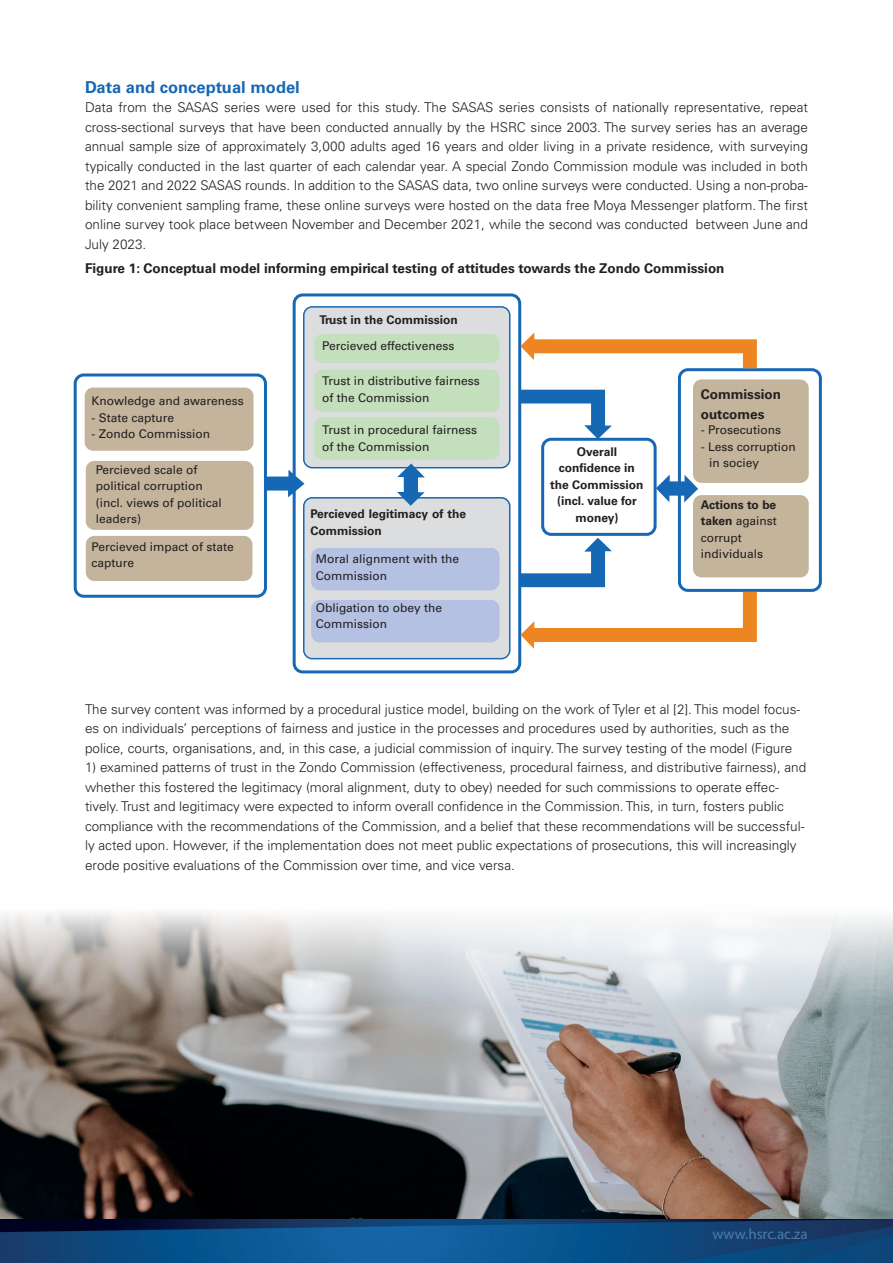
<style>
.page{position:relative;width:893px;height:1263px;background:#fff}
.page>*{position:absolute;margin:0;border:0;box-sizing:border-box;transform-origin:0 0}
.t1{font:700 16.5px "Univers LT Std";color:#1768b4}
.t2{font:15px "Myriad Pro";color:#4c7ca7}
.t3{font:300 13.5px/19.5px "Univers LT Std";color:#231f20}
.t4{font:700 13.5px/19.5px "Univers LT Std";color:#231f20}
.t5{font:12px/16.5px "Univers LT Std";color:#231f20}
.t6{font:700 12px/16.5px "Univers LT Std";color:#231f20}
.s1{font-weight:700}
</style>
<div class="page">
<img style="left:0;top:1218px;width:892px;height:45px">
<img style="left:0;top:912px;width:893px;height:306px">
<div style="left:74px;top:373px;width:193px;height:225px;border:3px solid #1768b4;border-radius:9px"></div>
<div style="left:304px;top:498px;width:206px;height:161px;background:#dcdddf;border-radius:9px"></div>
<div style="left:303px;top:497px;width:207px;height:162px;border:2px solid #1768b4;border-radius:9px"></div>
<div style="left:304px;top:307px;width:206px;height:161px;background:#dcdddf;border-radius:9px"></div>
<div style="left:303px;top:306px;width:207px;height:162px;border:2px solid #1768b4;border-radius:9px"></div>
<div style="left:678px;top:368px;width:144px;height:224px;border:3px solid #1768b4;border-radius:9px"></div>
<div style="left:541px;top:438px;width:116px;height:98px;border:3px solid #1768b4;border-radius:9px"></div>
<div style="left:85px;top:388px;width:169px;height:63px;background:#c3b49b;border-radius:9px"></div>
<div style="left:693px;top:379px;width:116px;height:104px;background:#c3b49b;border-radius:9px"></div>
<div style="left:693px;top:495px;width:116px;height:82px;background:#c3b49b;border-radius:9px"></div>
<div style="left:86px;top:461px;width:168px;height:69px;background:#c3b49b;border-radius:9px"></div>
<div style="left:311px;top:548px;width:189px;height:42px;background:#b5c1e2;border-radius:9px"></div>
<div style="left:314px;top:417px;width:186px;height:43px;background:#c4dfbb;border-radius:9px"></div>
<div style="left:314px;top:370px;width:186px;height:42px;background:#c4dfbb;border-radius:9px"></div>
<div style="left:314px;top:334px;width:186px;height:29px;background:#c4dfbb;border-radius:9px"></div>
<div style="left:311px;top:600px;width:189px;height:42px;background:#b5c1e2;border-radius:9px"></div>
<div style="left:86px;top:536px;width:166px;height:45px;background:#c3b49b;border-radius:9px"></div>
<div style="left:293px;top:293px;width:228px;height:380px;border:3px solid #1768b4;border-radius:9px"></div>
<svg style="left:265px;top:470px;width:39px;height:27px"></svg>
<svg style="left:397px;top:463px;width:28px;height:43px"></svg>
<svg style="left:656px;top:475px;width:42px;height:27px"></svg>
<svg style="left:520px;top:390px;width:92px;height:49px"></svg>
<svg style="left:520px;top:332px;width:237px;height:36px"></svg>
<svg style="left:520px;top:538px;width:237px;height:111px"></svg>
<p class="t1" style="left:85px;top:77px;width:216px">Data and conceptual model</p>
<p class="t3" style="left:85px;top:98px;width:724px;text-align:justify">Data from the SASAS series were used for this study. The SASAS series consists of nationally representative, repeat cross-sectional surveys that have been conducted annually by the HSRC since 2003. The survey series has an average annual sample size of approximately 3,000 adults aged 16 years and older living in a private residence, with surveying typically conducted in the last quarter of each calendar year. A special Zondo Commission module was included in both the 2021 and 2022 SASAS rounds. In addition to the SASAS data, two online surveys were conducted. Using a non-proba&shy;bility convenient sampling frame, these online surveys were hosted on the data free Moya Messenger platform. The first online survey took place between November and December 2021, while the second was conducted between June and July 2023.</p>
<p class="t4" style="left:85px;top:258px;width:641px">Figure 1: Conceptual model informing empirical testing of attitudes towards the Zondo Commission</p>
<p class="t5" style="left:91px;top:393px;width:154px">Knowledge and awareness</p>
<p class="t5" style="left:91px;top:409px;width:84px">- State capture</p>
<p class="t5" style="left:91px;top:426px;width:120px">- Zondo Commission</p>
<p class="t5" style="left:96px;top:461px;width:128px">Percieved scale of political corruption (incl. views of political leaders)</p>
<p class="t5" style="left:91px;top:538px;width:144px">Percieved impact of state capture</p>
<p class="t6" style="left:319px;top:312px;width:140px">Trust in the Commission</p>
<p class="t5" style="left:322px;top:337px;width:134px">Percieved effectiveness</p>
<p class="t5" style="left:322px;top:373px;width:159px">Trust in distributive fairness of the Commission</p>
<p class="t5" style="left:322px;top:422px;width:156px">Trust in procedural fairness of the Commission</p>
<p class="t6" style="left:310px;top:506px;width:157px">Percieved legitimacy of the<br>Commission</p>
<p class="t5" style="left:316px;top:551px;width:145px">Moral alignment with the<br>Commission</p>
<p class="t5" style="left:316px;top:599px;width:128px">Obligation to obey the<br>Commission</p>
<p class="t6" style="left:550px;top:443px;width:95px;text-align:center">Overall confidence in the Commission (incl. value for money)</p>
<p class="t4" style="left:701px;top:385px;width:82px">Commission outcomes</p>
<p class="t5" style="left:701px;top:422px;width:82px">- Prosecutions</p>
<p class="t5" style="left:709px;top:438px;width:88px;text-indent:-9px">- Less corruption in sociey</p>
<p class="t5" style="left:701px;top:496px;width:78px"><span class="s1">Actions to be taken</span> against corrupt individuals</p>
<p class="t3" style="left:85px;top:699px;width:717px">The survey content was informed by a procedural justice model, building on the work of Tyler et al [2]. This model focus&shy;es on individuals’ perceptions of fairness and justice in the processes and procedures used by authorities, such as the police, courts, organisations, and, in this case, a judicial commission of inquiry. The survey testing of the model (Figure</p>
<p class="t3" style="left:85px;top:758px;width:723px">1) examined patterns of trust in the Zondo Commission (effectiveness, procedural fairness, and distributive fairness), and whether this fostered the legitimacy (moral alignment, duty to obey) needed for such commissions to operate effec&shy;tively. Trust and legitimacy were expected to inform overall confidence in the Commission. This, in turn, fosters public compliance with the recommendations of the Commission, and a belief that these recommendations will be successful&shy;ly acted upon. However, if the implementation does not meet public expectations of prosecutions, this will increasingly erode positive evaluations of the Commission over time, and vice versa.</p>
<p class="t2" style="left:712px;top:1225px;width:97px">www.hsrc.ac.za</p>
</div>
